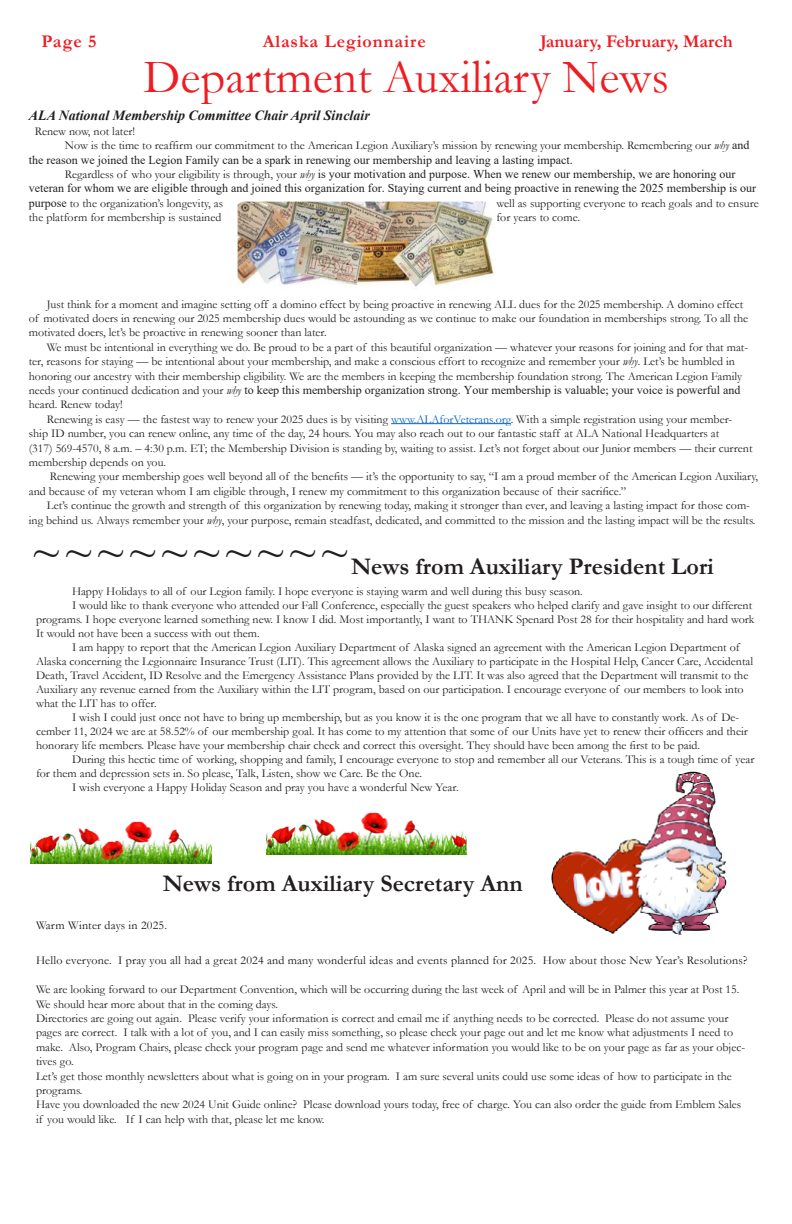
<style>
.page{position:relative;width:792px;height:1224px;background:#fff}
.page>*{position:absolute;margin:0;border:0;box-sizing:border-box;transform-origin:0 0}
.Normal{font:48px "Garamond";color:#ee1d23}
.Normal-2{font:48px "Garamond";color:#231f20}
.Normal-3{font:700 24px "Garamond";color:#231f20}
.Body_Text{font:700 18px "Garamond";letter-spacing:.04em;color:#ee1d23}
.Body_Text-2{font:700 18px "Garamond";color:#ee1d23}
.t1{font:italic 700 14px "Times New Roman";color:#231f20}
.Normal-4{font:12px/14px "Garamond";color:#231f20}
.t2{font:12px "Times New Roman";color:#231f20}
.Normal__Web{font:12px "Garamond";letter-spacing:.015em;color:#141617}
.s1{font-style:italic}
.s2{font-family:"Times New Roman"}
.s3{font-family:"Garamond"}
.s4{font-family:"Garamond";font-style:italic}
.s5{color:#0563c1}
</style>
<div class="page">
<hr style="left:391px;top:423px;width:120px;height:1px;background:#0563c1">
<img style="left:238px;top:202px;width:257px;height:85px">
<img style="left:266px;top:812px;width:200px;height:43px">
<img style="left:30px;top:821px;width:182px;height:43px">
<img style="left:551px;top:771px;width:176px;height:164px">
<p class="Body_Text" style="left:41px;top:29px;width:57px">Page 5</p>
<p class="Body_Text" style="left:263px;top:29px;width:164px">Alaska Legionnaire</p>
<p class="Body_Text-2" style="left:540px;top:29px;width:194px">January, February, March</p>
<p class="Normal" style="left:143px;top:45px;width:527px">Department Auxiliary News</p>
<p class="t1" style="left:29px;top:106px;width:342px">ALA National Membership Committee Chair April Sinclair</p>
<p class="Normal-4" style="left:35px;top:124px;width:102px">Renew now, not later!</p>
<p class="Normal-4" style="left:65px;top:138px;width:686px">Now is the time to reaffirm our commitment to the American Legion Auxiliary’s mission by renewing your membership. Remembering our <span class="s1">why</span> <span class="s2">and</span></p>
<p class="t2" style="left:29px;top:151px;width:545px">the reason we joined the Legion Family can be a spark in renewing our membership and leaving a lasting impact.</p>
<p class="t2" style="left:65px;top:165px;width:672px"><span class="s3">Regardless of who your eligibility is through, your</span> <span class="s4">why</span> is your motivation and purpose. When we renew our membership, we are honoring our</p>
<p class="t2" style="left:29px;top:180px;width:729px">veteran for whom we are eligible through and joined this organization for. Staying current and being proactive in renewing the 2025 membership is our</p>
<p class="Normal-4" style="left:29px;top:196px;width:196px"><span class="s2">purpose</span> to the organization’s longevity, as</p>
<p class="Normal-4" style="left:496px;top:196px;width:264px">well as supporting everyone to reach goals and to ensure</p>
<p class="Normal-4" style="left:29px;top:210px;width:194px">the platform for membership is sustained</p>
<p class="Normal-4" style="left:496px;top:210px;width:85px">for years to come.</p>
<p class="Normal-4" style="left:47px;top:296px;width:698px">Just think for a moment and imagine setting off a domino effect by being proactive in renewing ALL dues for the 2025 membership. A domino effect</p>
<p class="Normal-4" style="left:29px;top:311px;width:721px">of motivated doers in renewing our 2025 membership dues would be astounding as we continue to make our foundation in memberships strong. To all the</p>
<p class="Normal-4" style="left:29px;top:325px;width:299px">motivated doers, let’s be proactive in renewing sooner than later.</p>
<p class="Normal-4" style="left:47px;top:340px;width:703px">We must be intentional in everything we do. Be proud to be a part of this beautiful organization — whatever your reasons for joining and for that mat-</p>
<p class="Normal-4" style="left:29px;top:354px;width:708px">ter, reasons for staying — be intentional about your membership, and make a conscious effort to recognize and remember your <span class="s1">why</span>. Let’s be humbled in</p>
<p class="Normal-4" style="left:29px;top:368px;width:715px">honoring our ancestry with their membership eligibility. We are the members in keeping the membership foundation strong. The American Legion Family</p>
<p class="t2" style="left:29px;top:381px;width:713px"><span class="s3">needs your continued dedication and your</span> <span class="s4">why</span> to keep this membership organization strong. Your membership is valuable; your voice is powerful and</p>
<p class="Normal-4" style="left:29px;top:397px;width:95px">heard. Renew today!</p>
<p class="Normal-4" style="left:47px;top:412px;width:687px">Renewing is easy — the fastest way to renew your 2025 dues is by visiting <span class="s5">www.ALAforVeterans.org</span>. With a simple registration using your member-</p>
<p class="Normal-4" style="left:29px;top:426px;width:692px">ship ID number, you can renew online, any time of the day, 24 hours. You may also reach out to our fantastic staff at ALA National Headquarters at</p>
<p class="Normal-4" style="left:29px;top:440px;width:725px">(317) 569-4570, 8 a.m. – 4:30 p.m. ET; the Membership Division is standing by, waiting to assist. Let’s not forget about our Junior members — their current</p>
<p class="Normal-4" style="left:29px;top:455px;width:139px">membership depends on you.</p>
<p class="Normal-4" style="left:50px;top:469px;width:710px">Renewing your membership goes well beyond all of the benefits — it’s the opportunity to say, “I am a proud member of the American Legion Auxiliary,</p>
<p class="Normal-4" style="left:29px;top:484px;width:599px">and because of my veteran whom I am eligible through, I renew my commitment to this organization because of their sacrifice.”</p>
<p class="Normal-4" style="left:47px;top:498px;width:705px">Let’s continue the growth and strength of this organization by renewing today, making it stronger than ever, and leaving a lasting impact for those com-</p>
<p class="Normal-4" style="left:29px;top:512px;width:728px">ing behind us. Always remember your <span class="s1">why</span>, your purpose, remain steadfast, dedicated, and committed to the mission and the lasting impact will be the results.</p>
<p class="Normal-2" style="left:31px;top:521px;width:322px">~~~~~~~~~~</p>
<p class="Normal-3" style="left:351px;top:550px;width:364px">News from Auxiliary President Lori</p>
<p class="Normal-4" style="left:72px;top:584px;width:512px">Happy Holidays to all of our Legion family. I hope everyone is staying warm and well during this busy season.</p>
<p class="Normal-4" style="left:36px;top:598px;width:720px;text-indent:36px">I would like to thank everyone who attended our Fall Conference, especially the guest speakers who helped clarify and gave insight to our different programs. I hope everyone learned something new. I know I did. Most importantly, I want to THANK Spenard Post 28 for their hospitality and hard work<br>It would not have been a success with out them.</p>
<p class="Normal-4" style="left:36px;top:640px;width:719px;text-indent:36px">I am happy to report that the American Legion Auxiliary Department of Alaska signed an agreement with the American Legion Department of Alaska concerning the Legionnaire Insurance Trust (LIT). This agreement allows the Auxiliary to participate in the Hospital Help, Cancer Care, Accidental Death, Travel Accident, ID Resolve and the Emergency Assistance Plans provided by the LIT. It was also agreed that the Department will transmit to the Auxiliary any revenue earned from the Auxiliary within the LIT program, based on our participation. I encourage everyone of our members to look into what the LIT has to offer.</p>
<p class="Normal-4" style="left:36px;top:710px;width:713px;text-indent:36px">I wish I could just once not have to bring up membership, but as you know it is the one program that we all have to constantly work. As of De&shy;cember 11, 2024 we are at 58.52% of our membership goal. It has come to my attention that some of our Units have yet to renew their officers and their honorary life members. Please have your membership chair check and correct this oversight. They should have been among the first to be paid.</p>
<p class="Normal-4" style="left:36px;top:752px;width:720px;text-indent:36px">During this hectic time of working, shopping and family, I encourage everyone to stop and remember all our Veterans. This is a tough time of year for them and depression sets in. So please, Talk, Listen, show we Care. Be the One.</p>
<p class="Normal-4" style="left:72px;top:780px;width:388px">I wish everyone a Happy Holiday Season and pray you have a wonderful New Year.</p>
<p class="Normal-3" style="left:163px;top:867px;width:361px">News from Auxiliary Secretary Ann</p>
<p class="Normal__Web" style="left:36px;top:918px;width:132px">Warm Winter days in 2025.</p>
<p class="Normal__Web" style="left:36px;top:952px;width:713px">Hello everyone. I pray you all had a great 2024 and many wonderful ideas and events planned for 2025. How about those New Year’s Resolutions?</p>
<p class="Normal-4" style="left:36px;top:982px;width:705px;line-height:14.4px">We are looking forward to our Department Convention, which will be occurring during the last week of April and will be in Palmer this year at Post 15.<br>We should hear more about that in the coming days.</p>
<p class="Normal-4" style="left:36px;top:1011px;width:711px;line-height:14.4px">Directories are going out again. Please verify your information is correct and email me if anything needs to be corrected. Please do not assume your pages are correct. I talk with a lot of you, and I can easily miss something, so please check your page out and let me know what adjustments I need to make. Also, Program Chairs, please check your program page and send me whatever information you would like to be on your page as far as your objec&shy;tives go.</p>
<p class="Normal-4" style="left:36px;top:1068px;width:697px;line-height:14.4px">Let’s get those monthly newsletters about what is going on in your program. I am sure several units could use some ideas of how to participate in the programs.</p>
<p class="Normal-4" style="left:36px;top:1097px;width:707px;line-height:14.4px">Have you downloaded the new 2024 Unit Guide online? Please download yours today, free of charge. You can also order the guide from Emblem Sales if you would like. If I can help with that, please let me know.</p>
</div>
